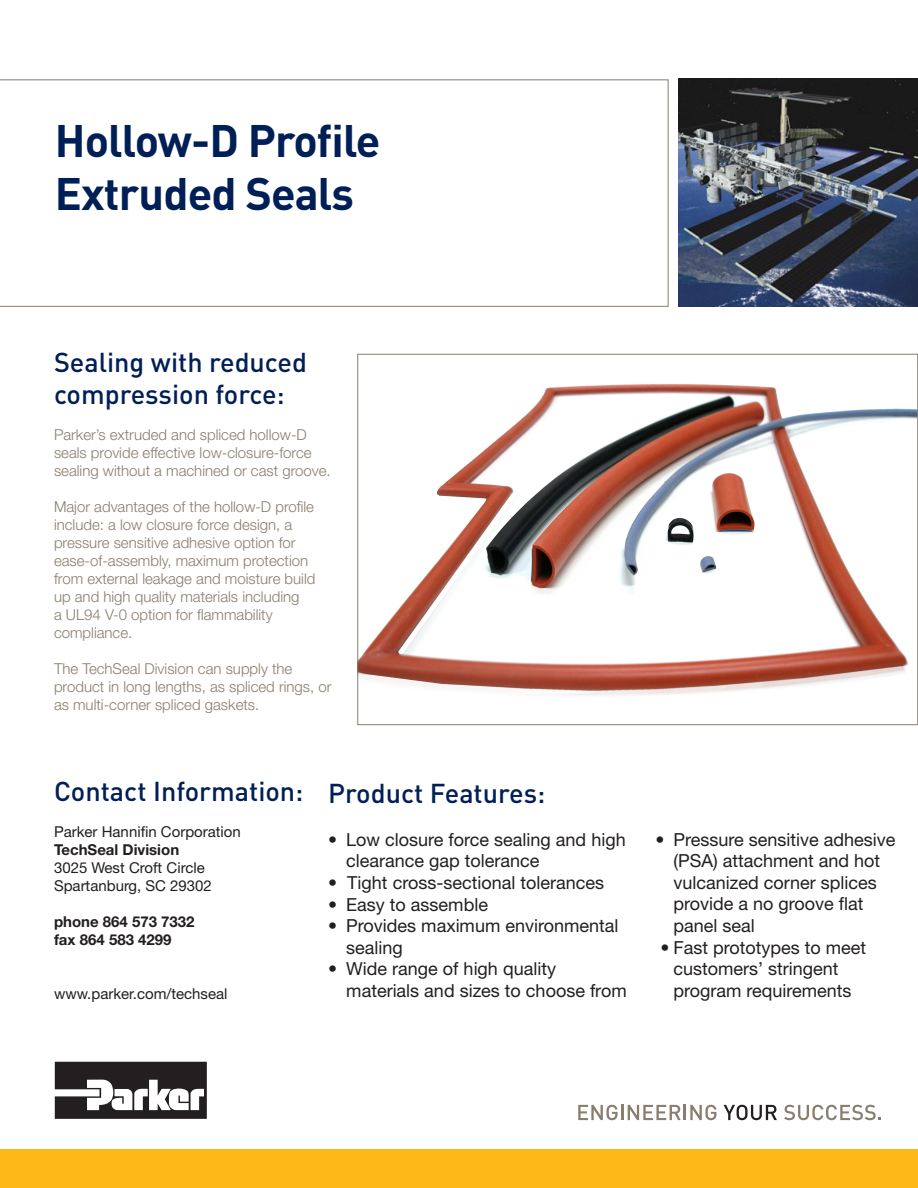
<style>
.page{position:relative;width:918px;height:1188px;background:#fff}
.page>*{position:absolute;margin:0;border:0;box-sizing:border-box;transform-origin:0 0}
.t1{font:700 45px/52.5px "DINOT";letter-spacing:-.02em;color:#001f56}
.t2{font:500 27px/32.4px "DINOT";color:#001f56}
.t3{font:18px/21.6px "Helvetica Neue LT Std";color:#231f20}
.t4{font:300 15px/18px "Helvetica Neue LT Std";color:#887d6e}
.t5{font:15px "Helvetica Neue LT Std";color:#231f20}
.t6{font:700 15px "Helvetica Neue LT Std";color:#231f20}
</style>
<div class="page">
<svg style="left:55px;top:1062px;width:152px;height:57px"></svg>
<div style="left:0;top:1150px;width:918px;height:38px;background:#fcb814"></div>
<svg style="left:578px;top:1105px;width:139px;height:15px"></svg>
<svg style="left:724px;top:1105px;width:53px;height:15px"></svg>
<svg style="left:784px;top:1105px;width:97px;height:15px"></svg>
<svg style="left:0;top:79px;width:669px;height:228px"></svg>
<img style="left:359px;top:384px;width:557px;height:312px">
<img style="left:678px;top:79px;width:240px;height:228px">
<p class="t1" style="left:55px;top:113px;width:327px">Hollow-D Profile<br>Extruded Seals</p>
<p class="t2" style="left:54px;top:345px;width:255px">Sealing with reduced compression force:</p>
<p class="t4" style="left:54px;top:425px;width:278px">Parker’s extruded and spliced hollow-D seals provide effective low-closure-force sealing without a machined or cast groove.</p>
<p class="t4" style="left:54px;top:497px;width:263px">Major advantages of the hollow-D profile include: a low closure force design, a pressure sensitive adhesive option for ease-of-assembly, maximum protection from external leakage and moisture build up and high quality materials including<br>a UL94 V-0 option for flammability compliance.</p>
<p class="t4" style="left:54px;top:659px;width:279px">The TechSeal Division can supply the product in long lengths, as spliced rings, or as multi-corner spliced gaskets.</p>
<p class="t2" style="left:54px;top:774px;width:251px">Contact Information:</p>
<p class="t5" style="left:54px;top:823px;width:188px">Parker Hannifin Corporation</p>
<p class="t6" style="left:54px;top:841px;width:127px">TechSeal Division</p>
<p class="t5" style="left:54px;top:859px;width:152px">3025 West Croft Circle</p>
<p class="t5" style="left:54px;top:877px;width:159px">Spartanburg, SC 29302</p>
<p class="t6" style="left:54px;top:913px;width:142px">phone 864 573 7332</p>
<p class="t6" style="left:54px;top:931px;width:119px">fax 864 583 4299</p>
<p class="t5" style="left:54px;top:985px;width:175px">www.parker.com/techseal</p>
<p class="t2" style="left:328px;top:775px;width:219px">Product Features:</p>
<p class="t3" style="left:346px;top:828px;width:281px;text-indent:-18px">• Low closure force sealing and high clearance gap tolerance</p>
<p class="t3" style="left:328px;top:872px;width:277px">• Tight cross-sectional tolerances</p>
<p class="t3" style="left:328px;top:893px;width:161px">• Easy to assemble</p>
<p class="t3" style="left:346px;top:915px;width:274px;text-indent:-18px">• Provides maximum environmental sealing</p>
<p class="t3" style="left:346px;top:958px;width:282px;text-indent:-18px">• Wide range of high quality materials and sizes to choose from</p>
<p class="t3" style="left:674px;top:828px;width:224px;text-indent:-18px">• Pressure sensitive adhesive (PSA) attachment and hot vulcanized corner splices provide a no groove flat panel seal</p>
<p class="t3" style="left:674px;top:936px;width:194px;text-indent:-13px">• Fast prototypes to meet customers’ stringent program requirements</p>
</div>
